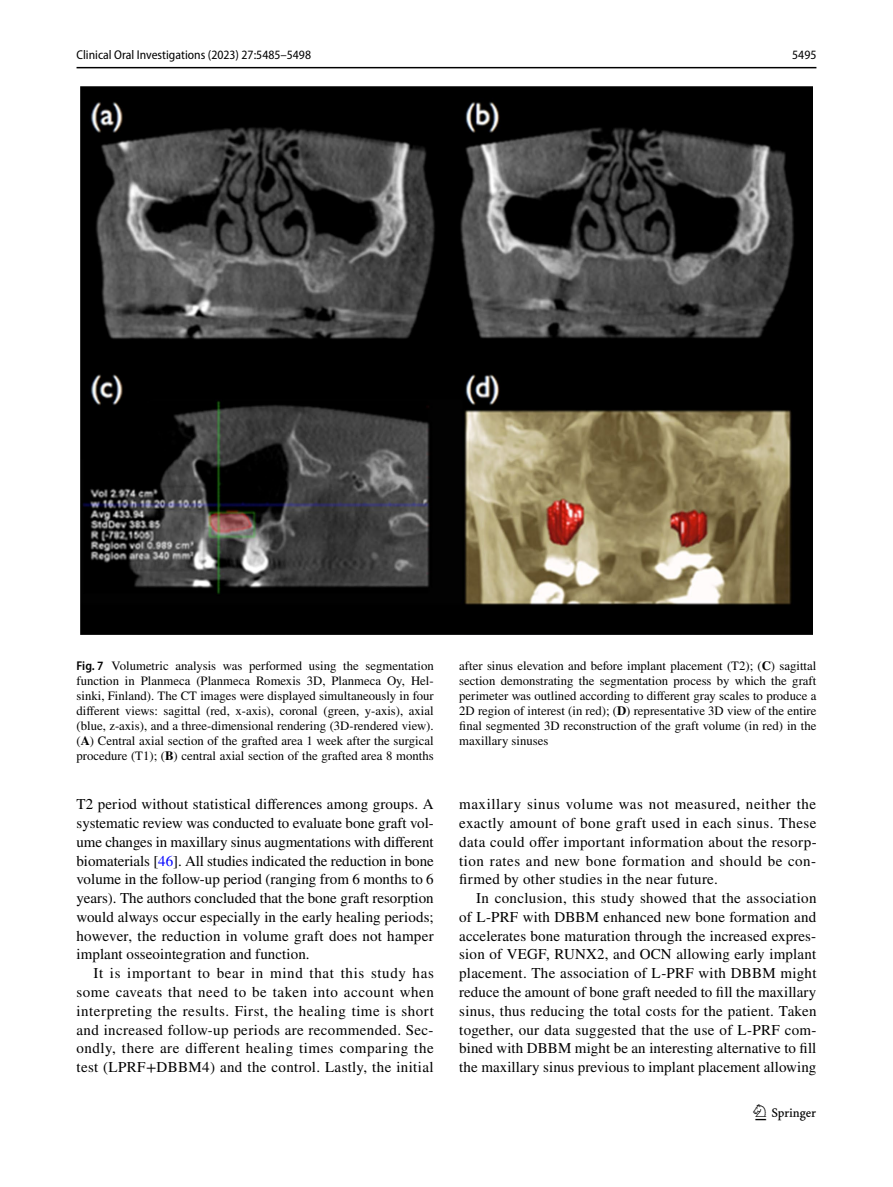
<style>
.page{position:relative;width:893px;height:1187px;background:#fff}
.page>*{position:absolute;margin:0;border:0;box-sizing:border-box;transform-origin:0 0}
.t1{font:22.5px "Springnew Regular 3";color:#000}
.t2{font:15px/18.8px "STIX";letter-spacing:.02em;color:#000;text-align:justify}
.t3{font:12.75px/15px "STIX";color:#000;text-align:justify}
.t4{font:semi-condensed 12.75px "Myriad Pro";color:#000}
.s1{font-family:"Myriad Pro";font-weight:600;font-stretch:semi-condensed}
.s2{font-weight:700}
.s3{color:#00f}
</style>
<div class="page">
<hr style="left:77px;top:67px;width:739px;height:1px;background:#000">
<img style="left:81px;top:87px;width:731px;height:548px">
<p class="t4" style="left:77px;top:48px;width:236px">Clinical Oral Investigations (2023) 27:5485–5498</p>
<p class="t4" style="left:792px;top:48px;width:26px">5495</p>
<p class="t3" style="left:77px;top:659px;width:359px"><span class="s1">Fig. 7</span> Volumetric analysis was performed using the segmentation function in Planmeca (Planmeca Romexis 3D, Planmeca Oy, Hel&shy;sinki, Finland). The CT images were displayed simultaneously in four different views: sagittal (red, x-axis), coronal (green, y-axis), axial (blue, z-axis), and a three-dimensional rendering (3D-rendered view). (<span class="s2">A</span>) Central axial section of the grafted area 1 week after the surgical procedure (T1); (<span class="s2">B</span>) central axial section of the grafted area 8 months</p>
<p class="t3" style="left:459px;top:659px;width:359px">after sinus elevation and before implant placement (T2); (<span class="s2">C</span>) sagittal section demonstrating the segmentation process by which the graft perimeter was outlined according to different gray scales to produce a 2D region of interest (in red); (<span class="s2">D</span>) representative 3D view of the entire final segmented 3D reconstruction of the graft volume (in red) in the maxillary sinuses</p>
<p class="t2" style="left:77px;top:796px;width:359px">T2 period without statistical differences among groups. A systematic review was conducted to evaluate bone graft vol&shy;ume changes in maxillary sinus augmentations with different biomaterials [<span class="s3">46</span>]. All studies indicated the reduction in bone volume in the follow-up period (ranging from 6 months to 6 years). The authors concluded that the bone graft resorption would always occur especially in the early healing periods; however, the reduction in volume graft does not hamper implant osseointegration and function.</p>
<p class="t2" style="left:77px;top:964px;width:359px;text-indent:17px">It is important to bear in mind that this study has some caveats that need to be taken into account when interpreting the results. First, the healing time is short and increased follow-up periods are recommended. Sec&shy;ondly, there are different healing times comparing the test (LPRF+DBBM4) and the control. Lastly, the initial</p>
<p class="t2" style="left:459px;top:796px;width:359px">maxillary sinus volume was not measured, neither the exactly amount of bone graft used in each sinus. These data could offer important information about the resorp&shy;tion rates and new bone formation and should be con&shy;firmed by other studies in the near future.</p>
<p class="t2" style="left:459px;top:889px;width:359px;text-indent:17px">In conclusion, this study showed that the association of L-PRF with DBBM enhanced new bone formation and accelerates bone maturation through the increased expres&shy;sion of VEGF, RUNX2, and OCN allowing early implant placement. The association of L-PRF with DBBM might reduce the amount of bone graft needed to fill the maxillary sinus, thus reducing the total costs for the patient. Taken together, our data suggested that the use of L-PRF com&shy;bined with DBBM might be an interesting alternative to fill the maxillary sinus previous to implant placement allowing</p>
<h1 class="t1" style="left:755px;top:1104px;width:62px">1 3</h1>
</div>
